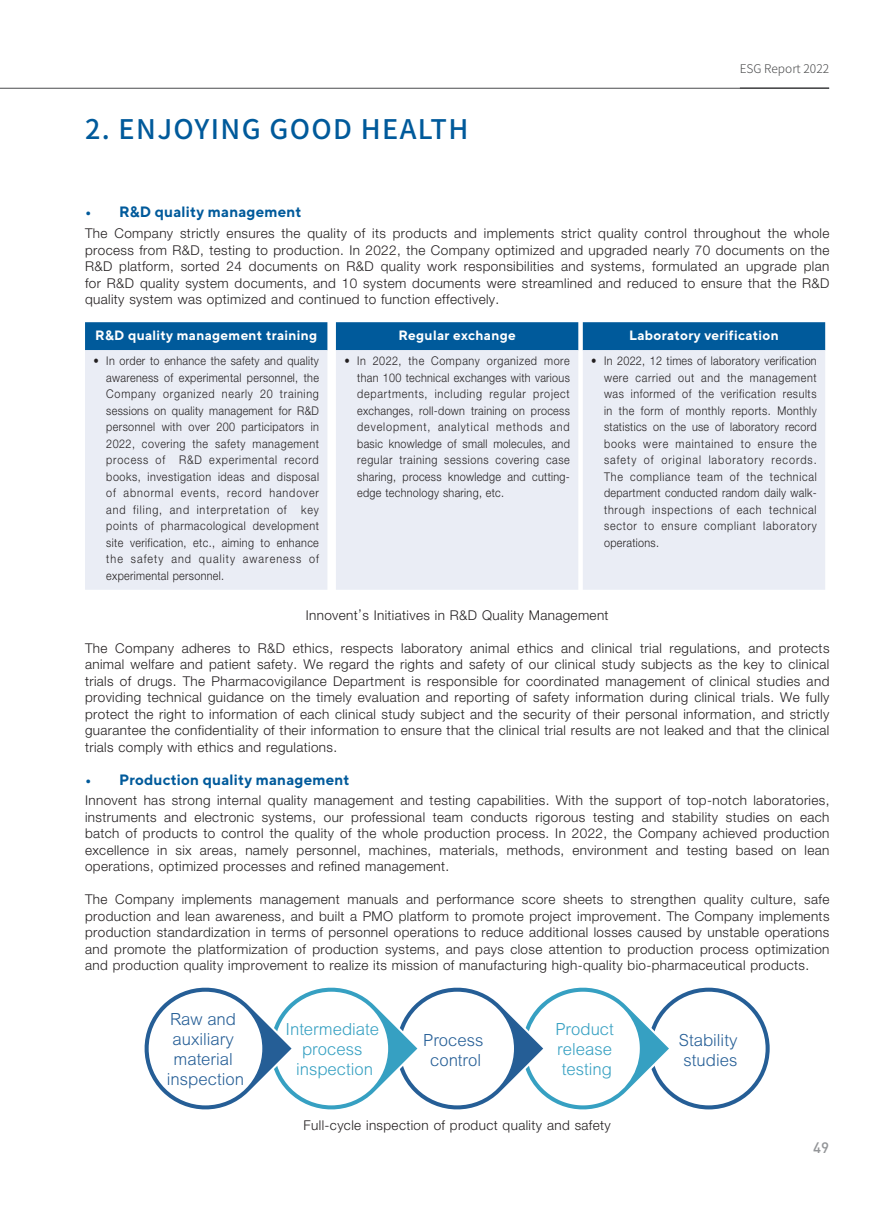
<style>
.page{position:relative;width:893px;height:1212px;background:#fff}
.page>*{position:absolute;margin:0;border:0;box-sizing:border-box;transform-origin:0 0}
.t1{font:500 27px "Source Han Sans CN";letter-spacing:.05em;color:#005a9b}
.t2{font:16.65px/20.1px "M Hei HK Light E Ten B5 H";color:#255e96;text-align:center}
.t3{font:16.65px/20.1px "M Hei HK Light E Ten B5 H";color:#36a0c2;text-align:justify}
.t4{font:700 15px "TT Norms";letter-spacing:.01em;color:#005a9b}
.t5{font:500 15px "DIN Pro";color:#939598}
.t6{font:300 13.5px/16.5px "Helvetica Neue LT Pro";letter-spacing:.03em;color:#231f20;text-align:justify}
.t7{font:700 13.5px "TT Norms";letter-spacing:.02em;color:#fff}
.t8{font:300 12px/16.5px "Helvetica Neue LT Pro";letter-spacing:.03em;color:#231f20;text-align:justify;scale:.9 1}
.t9{font:300 12px "Source Han Sans CN";color:#4b4c4d}
</style>
<div class="page">
<div style="left:85px;top:322px;width:740px;height:28px;background:#005a9b"></div>
<div style="left:85px;top:350px;width:740px;height:240px;background:#eaedf5"></div>
<svg style="left:145px;top:988px;width:625px;height:121px"></svg>
<hr style="left:0;top:88px;width:829px;height:1px;background:#4b4c4d">
<hr style="left:740px;top:87px;width:89px;height:2px;background:#4b4c4d">
<h1 class="t1" style="left:85px;top:113px;width:385px">2. ENJOYING GOOD HEALTH</h1>
<p class="t9" style="left:740px;top:61px;width:91px">ESG Report 2022</p>
<p class="t4" style="left:85px;top:203px;width:218px">• R&amp;D quality management</p>
<p class="t6" style="left:85px;top:225px;width:746px">The Company strictly ensures the quality of its products and implements strict quality control throughout the whole process from R&amp;D, testing to production. In 2022, the Company optimized and upgraded nearly 70 documents on the R&amp;D platform, sorted 24 documents on R&amp;D quality work responsibilities and systems, formulated an upgrade plan for R&amp;D quality system documents, and 10 system documents were streamlined and reduced to ensure that the R&amp;D quality system was optimized and continued to function effectively.</p>
<p class="t7" style="left:95px;top:327px;width:223px">R&amp;D quality management training</p>
<p class="t7" style="left:398px;top:327px;width:119px">Regular exchange</p>
<p class="t7" style="left:629px;top:327px;width:151px">Laboratory verification</p>
<p class="t8" style="left:106px;top:352px;width:238px;text-indent:-13px">• In order to enhance the safety and quality awareness of experimental personnel, the Company organized nearly 20 training sessions on quality management for R&amp;D personnel with over 200 participators in 2022, covering the safety management process of R&amp;D experimental record books, investigation ideas and disposal of abnormal events, record handover and filing, and interpretation of key points of pharmacological development site verification, etc., aiming to enhance the safety and quality awareness of experimental personnel.</p>
<p class="t8" style="left:357px;top:352px;width:238px;text-indent:-13px">• In 2022, the Company organized more than 100 technical exchanges with various departments, including regular project exchanges, roll-down training on process development, analytical methods and basic knowledge of small molecules, and regular training sessions covering case sharing, process knowledge and cutting&shy;edge technology sharing, etc.</p>
<p class="t8" style="left:604px;top:352px;width:238px;text-indent:-13px">• In 2022, 12 times of laboratory verification were carried out and the management was informed of the verification results in the form of monthly reports. Monthly statistics on the use of laboratory record books were maintained to ensure the safety of original laboratory records.<br>The compliance team of the technical department conducted random daily walk&shy;through inspections of each technical sector to ensure compliant laboratory operations.</p>
<p class="t6" style="left:306px;top:606px;width:304px">Innovent’s Initiatives in R&amp;D Quality Management</p>
<p class="t6" style="left:85px;top:639px;width:746px">The Company adheres to R&amp;D ethics, respects laboratory animal ethics and clinical trial regulations, and protects animal welfare and patient safety. We regard the rights and safety of our clinical study subjects as the key to clinical trials of drugs. The Pharmacovigilance Department is responsible for coordinated management of clinical studies and providing technical guidance on the timely evaluation and reporting of safety information during clinical trials. We fully protect the right to information of each clinical study subject and the security of their personal information, and strictly guarantee the confidentiality of their information to ensure that the clinical trial results are not leaked and that the clinical trials comply with ethics and regulations.</p>
<p class="t4" style="left:85px;top:770px;width:266px">• Production quality management</p>
<p class="t6" style="left:85px;top:792px;width:746px">Innovent has strong internal quality management and testing capabilities. With the support of top-notch laboratories, instruments and electronic systems, our professional team conducts rigorous testing and stability studies on each batch of products to control the quality of the whole production process. In 2022, the Company achieved production excellence in six areas, namely personnel, machines, materials, methods, environment and testing based on lean operations, optimized processes and refined management.</p>
<p class="t6" style="left:85px;top:891px;width:746px">The Company implements management manuals and performance score sheets to strengthen quality culture, safe production and lean awareness, and built a PMO platform to promote project improvement. The Company implements production standardization in terms of personnel operations to reduce additional losses caused by unstable operations and promote the platformization of production systems, and pays close attention to production process optimization and production quality improvement to realize its mission of manufacturing high-quality bio-pharmaceutical products.</p>
<p class="t2" style="left:167px;top:1009px;width:79px">Raw and auxiliary material inspection</p>
<p class="t3" style="left:285px;top:1019px;width:95px;text-align:center">Intermediate process inspection</p>
<p class="t2" style="left:423px;top:1029px;width:62px">Process control</p>
<p class="t3" style="left:555px;top:1018px;width:60px">Product release testing</p>
<p class="t6" style="left:304px;top:1116px;width:309px">Full-cycle inspection of product quality and safety</p>
<p class="t2" style="left:679px;top:1029px;width:60px;text-align:left">Stability studies</p>
<p class="t5" style="left:813px;top:1137px;width:17px">49</p>
</div>
